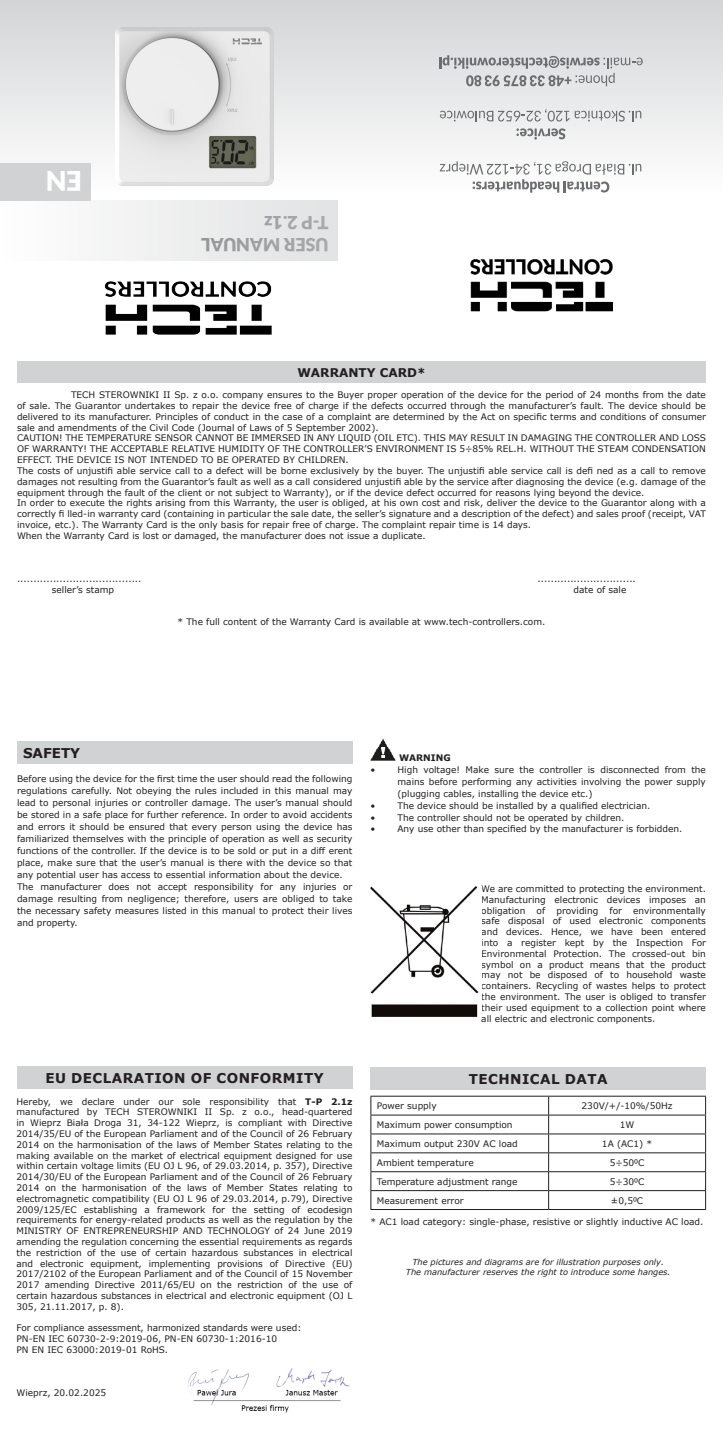
<style>
.page{position:relative;width:723px;height:1446px;background:#fff}
.page>*{position:absolute;margin:0;border:0;box-sizing:border-box;transform-origin:0 0}
.t1{font:900 27px "Lato";color:#fff}
.t2{font:900 18px "Lato";color:#6f7073}
.Nagłówek_1{font:700 13.5px "Verdana";letter-spacing:.035em;color:#231f20}
.t3{font:700 12px "Verdana";color:#231f20}
.t4{font:9px/10.8px "Verdana";color:#231f20;text-align:justify}
.t5{font:700 9px "Verdana";color:#231f20}
.t6{font:italic 8.25px "Verdana";color:#231f20}
.s1{font-weight:700}
</style>
<div class="page">
<div style="left:0;top:0;width:723px;height:194px;background:linear-gradient(to bottom,#d3d4d6,#fefefe)"></div>
<img style="left:104px;top:281px;width:168px;height:54px">
<div style="left:4px;top:201px;width:333px;height:60px;background:linear-gradient(to right,#fefefe,#e2e2e3)"></div>
<div style="left:17px;top:741px;width:335px;height:23px;background:#d1d2d4"></div>
<img style="left:370px;top:739px;width:26px;height:22px">
<div style="left:17px;top:361px;width:689px;height:22px;background:#d1d2d4"></div>
<div style="left:0;top:163px;width:91px;height:37px;background:#d1d2d4"></div>
<svg style="left:440px;top:109px;width:201px;height:13px;background:#cecfd0"></svg>
<svg style="left:440px;top:161px;width:201px;height:32px"></svg>
<svg style="left:516px;top:128px;width:50px;height:12px"></svg>
<svg style="left:439px;top:55px;width:204px;height:31px;background:#c6c7c8"></svg>
<img style="left:470px;top:259px;width:143px;height:53px">
<div style="left:17px;top:1066px;width:335px;height:23px;background:#d1d2d4"></div>
<img style="left:188px;top:1368px;width:162px;height:45px">
<img style="left:370px;top:886px;width:109px;height:130px">
<div style="left:370px;top:1067px;width:336px;height:23px;background:#d1d2d4"></div>
<hr style="left:370px;top:1096px;width:179px;height:1px;background:#231f20">
<hr style="left:549px;top:1096px;width:157px;height:1px;background:#231f20">
<hr style="left:370px;top:1114px;width:179px;height:1px;background:#231f20">
<hr style="left:549px;top:1114px;width:157px;height:1px;background:#231f20">
<hr style="left:370px;top:1133px;width:179px;height:1px;background:#231f20">
<hr style="left:549px;top:1133px;width:157px;height:1px;background:#231f20">
<hr style="left:370px;top:1152px;width:179px;height:1px;background:#231f20">
<hr style="left:549px;top:1152px;width:157px;height:1px;background:#231f20">
<hr style="left:370px;top:1171px;width:179px;height:1px;background:#231f20">
<hr style="left:549px;top:1171px;width:157px;height:1px;background:#231f20">
<hr style="left:370px;top:1190px;width:179px;height:1px;background:#231f20">
<svg style="left:370px;top:1096px;width:1px;height:113px"></svg>
<hr style="left:549px;top:1190px;width:157px;height:1px;background:#231f20">
<svg style="left:548px;top:1096px;width:1px;height:113px"></svg>
<svg style="left:705px;top:1096px;width:1px;height:113px"></svg>
<hr style="left:370px;top:1209px;width:179px;height:1px;background:#231f20">
<hr style="left:549px;top:1209px;width:157px;height:1px;background:#231f20">
<img style="left:116px;top:27px;width:158px;height:158px">
<p class="t1" style="left:82px;top:197px;width:37px;rotate:-180deg">EN</p>
<p class="t2" style="left:329px;top:233px;width:66px;rotate:-180deg">T-P 2.1z</p>
<p class="t2" style="left:329px;top:255px;width:129px;rotate:-180deg">USER MANUAL</p>
<p class="t3" style="left:297px;top:364px;width:130px">WARRANTY CARD*</p>
<p class="t4" style="left:17px;top:389px;width:690px;text-indent:54px">TECH STEROWNIKI II Sp. z o.o. company ensures to the Buyer proper operation of the device for the period of 24 months from the date of sale. The Guarantor undertakes to repair the device free of charge if the defects occurred through the manufacturer’s fault. The device should be delivered to its manufacturer. Principles of conduct in the case of a complaint are determined by the Act on specific terms and conditions of consumer sale and amendments of the Civil Code (Journal of Laws of 5 September 2002).</p>
<p class="t4" style="left:17px;top:433px;width:690px">CAUTION! THE TEMPERATURE SENSOR CANNOT BE IMMERSED IN ANY LIQUID (OIL ETC). THIS MAY RESULT IN DAMAGING THE CONTROLLER AND LOSS OF WARRANTY! THE ACCEPTABLE RELATIVE HUMIDITY OF THE CONTROLLER’S ENVIRONMENT IS 5÷85% REL.H. WITHOUT THE STEAM CONDENSATION EFFECT. THE DEVICE IS NOT INTENDED TO BE OPERATED BY CHILDREN.</p>
<p class="t4" style="left:17px;top:465px;width:690px">The costs of unjustifi able service call to a defect will be borne exclusively by the buyer. The unjustifi able service call is defi ned as a call to remove damages not resulting from the Guarantor’s fault as well as a call considered unjustifi able by the service after diagnosing the device (e.g. damage of the equipment through the fault of the client or not subject to Warranty), or if the device defect occurred for reasons lying beyond the device.</p>
<p class="t4" style="left:17px;top:497px;width:690px">In order to execute the rights arising from this Warranty, the user is obliged, at his own cost and risk, deliver the device to the Guarantor along with a correctly fi lled-in warranty card (containing in particular the sale date, the seller’s signature and a description of the defect) and sales proof (receipt, VAT invoice, etc.). The Warranty Card is the only basis for repair free of charge. The complaint repair time is 14 days.</p>
<p class="t4" style="left:17px;top:530px;width:410px">When the Warranty Card is lost or damaged, the manufacturer does not issue a duplicate.</p>
<p class="t4" style="left:17px;top:573px;width:126px">......................................</p>
<p class="t4" style="left:537px;top:573px;width:100px">..............................</p>
<p class="t4" style="left:52px;top:584px;width:64px">seller’s stamp</p>
<p class="t4" style="left:573px;top:584px;width:54px">date of sale</p>
<p class="t4" style="left:178px;top:616px;width:369px">* The full content of the Warranty Card is available at www.tech-controllers.com.</p>
<p class="Nagłówek_1" style="left:23px;top:743px;width:59px">SAFETY</p>
<p class="t4" style="left:17px;top:772px;width:337px;line-height:12px">Before using the device for the first time the user should read the following regulations carefully. Not obeying the rules included in this manual may lead to personal injuries or controller damage. The user’s manual should be stored in a safe place for further reference. In order to avoid accidents and errors it should be ensured that every person using the device has familiarized themselves with the principle of operation as well as security functions of the controller. If the device is to be sold or put in a diff erent place, make sure that the user’s manual is there with the device so that any potential user has access to essential information about the device.</p>
<p class="t4" style="left:17px;top:880px;width:337px;line-height:12px">The manufacturer does not accept responsibility for any injuries or damage resulting from negligence; therefore, users are obliged to take the necessary safety measures listed in this manual to protect their lives and property.</p>
<p class="t5" style="left:399px;top:751px;width:53px">WARNING</p>
<p class="t4" style="left:370px;top:764px;width:6px">•</p>
<p class="t4" style="left:397px;top:763px;width:310px;line-height:12px">High voltage! Make sure the controller is disconnected from the mains before performing any activities involving the power supply (plugging cables, installing the device etc.)</p>
<p class="t4" style="left:370px;top:800px;width:6px">•</p>
<p class="t4" style="left:397px;top:800px;width:254px">The device should be installed by a qualified electrician.</p>
<p class="t4" style="left:370px;top:812px;width:6px">•</p>
<p class="t4" style="left:397px;top:812px;width:228px">The controller should not be operated by children.</p>
<p class="t4" style="left:370px;top:823px;width:6px">•</p>
<p class="t4" style="left:397px;top:823px;width:286px">Any use other than specified by the manufacturer is forbidden.</p>
<p class="t4" style="left:481px;top:883px;width:226px">We are committed to protecting the environment.<br>Manufacturing electronic devices imposes an obligation of providing for environmentally safe disposal of used electronic components and devices. Hence, we have been entered into a register kept by the Inspection For Environmental Protection. The crossed-out bin symbol on a product means that the product may not be disposed of to household waste containers. Recycling of wastes helps to protect the environment. The user is obliged to transfer their used equipment to a collection point where all electric and electronic components.</p>
<p class="Nagłówek_1" style="left:45px;top:1068px;width:280px">EU DECLARATION OF CONFORMITY</p>
<p class="t4" style="left:17px;top:1096px;width:337px">Hereby, we declare under our sole responsibility that <span class="s1">T-P 2.1z </span>manufactured by TECH STEROWNIKI II Sp. z o.o., head-quartered in Wieprz Biała Droga 31, 34-122 Wieprz, is compliant with Directive 2014/35/EU of the European Parliament and of the Council of 26 February 2014 on the harmonisation of the laws of Member States relating to the making available on the market of electrical equipment designed for use within certain voltage limits (EU OJ L 96, of 29.03.2014, p. 357), Directive 2014/30/EU of the European Parliament and of the Council of 26 February 2014 on the harmonisation of the laws of Member States relating to electromagnetic compatibility (EU OJ L 96 of 29.03.2014, p.79), Directive 2009/125/EC establishing a framework for the setting of ecodesign requirements for energy-related products as well as the regulation by the MINISTRY OF ENTREPRENEURSHIP AND TECHNOLOGY of 24 June 2019 amending the regulation concerning the essential requirements as regards the restriction of the use of certain hazardous substances in electrical and electronic equipment, implementing provisions of Directive (EU)<br>2017/2102 of the European Parliament and of the Council of 15 November 2017 amending Directive 2011/65/EU on the restriction of the use of certain hazardous substances in electrical and electronic equipment (OJ L 305, 21.11.2017, p. 8).</p>
<p class="t4" style="left:17px;top:1322px;width:286px">For compliance assessment, harmonized standards were used:</p>
<p class="t4" style="left:17px;top:1333px;width:262px">PN-EN IEC 60730-2-9:2019-06, PN-EN 60730-1:2016-10</p>
<p class="t4" style="left:17px;top:1344px;width:153px">PN EN IEC 63000:2019-01 RoHS.</p>
<p class="t4" style="left:17px;top:1387px;width:91px">Wieprz, 20.02.2025</p>
<p class="Nagłówek_1" style="left:469px;top:1069px;width:140px">TECHNICAL DATA</p>
<p class="t4" style="left:377px;top:1100px;width:61px">Power supply</p>
<p class="t4" style="left:581px;top:1100px;width:93px">230V/+/-10%/50Hz</p>
<p class="t4" style="left:377px;top:1119px;width:137px">Maximum power consumption</p>
<p class="t4" style="left:620px;top:1119px;width:16px">1W</p>
<p class="t4" style="left:377px;top:1138px;width:142px">Maximum output 230V AC load</p>
<p class="t4" style="left:602px;top:1138px;width:52px">1A (AC1) *</p>
<p class="t4" style="left:377px;top:1157px;width:98px">Ambient temperature</p>
<p class="t4" style="left:610px;top:1157px;width:36px">5÷500C</p>
<p class="t4" style="left:377px;top:1176px;width:142px">Temperature adjustment range</p>
<p class="t4" style="left:610px;top:1176px;width:36px">5÷300C</p>
<p class="t4" style="left:377px;top:1194px;width:88px">Measurement error</p>
<p class="t4" style="left:611px;top:1194px;width:34px">±0,50C</p>
<p class="t4" style="left:370px;top:1216px;width:334px">* AC1 load category: single-phase, resistive or slightly inductive AC load.</p>
<p class="t6" style="left:412px;top:1256px;width:253px">The pictures and diagrams are for illustration purposes only.</p>
<p class="t6" style="left:406px;top:1266px;width:266px">The manufacturer reserves the right to introduce some hanges.</p>
</div>
